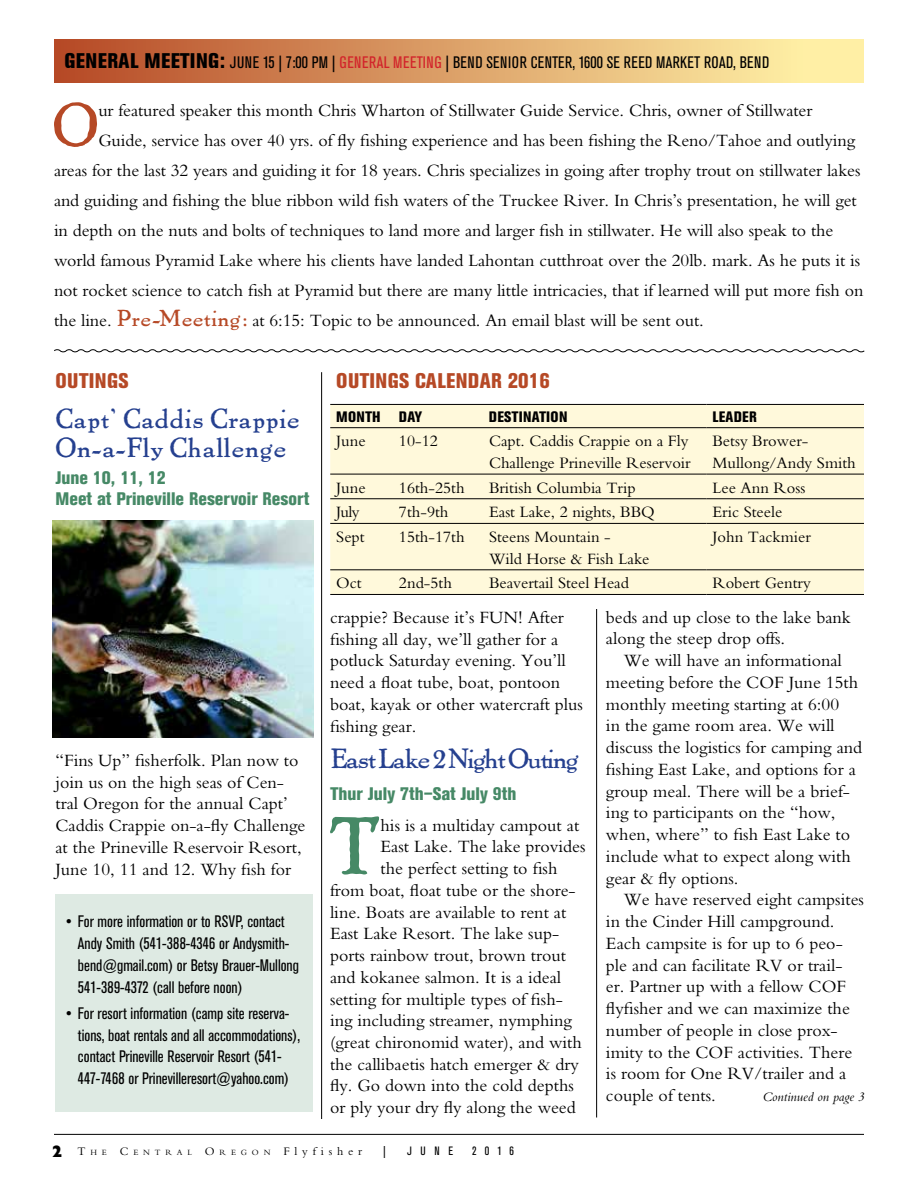
<style>
.page{position:relative;width:918px;height:1188px;background:#fff}
.page>*{position:absolute;margin:0;border:0;box-sizing:border-box;transform-origin:0 0}
.t1{font:78.15px "Pabst L";color:#468966}
.t2{font:59.4px "Pabst L";color:#b64926}
.t3{font:27px/28.5px "Pabst L";color:#25408f}
.t4{font:27px "Pabst L";letter-spacing:-.075em;color:#25408f}
.t5{font:800 condensed 21px "Akzidenz Grotesk BE";letter-spacing:.02em;color:#b64926}
.t6{font:800 condensed 21px "Akzidenz Grotesk BE";letter-spacing:.02em;color:#000}
.t7{font:18px/21.8px "Bembo";color:#000}
.t8{font:800 condensed 18px/21px "Akzidenz Grotesk BE";color:#468966}
.t9{font:condensed 16.5px/21.8px "Akzidenz Grotesk BE";color:#000}
.t10{font:16.5px/21.8px "Bembo";color:#000}
.t11{font:condensed 16.5px "Akzidenz Grotesk BE";letter-spacing:.02em;color:#000}
.t12{font:800 condensed 15px "Akzidenz Grotesk BE";letter-spacing:.02em;color:#000}
.t13{font:italic 13.5px "Bembo";color:#000}
.t14{font:condensed 12px "Akzidenz Grotesk BE";letter-spacing:.7em;color:#000}
.t15{font:8.4px "Bembo";letter-spacing:.57em;color:#000}
.s1{font-weight:800;font-size:21px;color:#b64926}
.s2{color:#d2232a}
.s3{font-family:"Pabst L";font-size:22.5px;color:#b64926}
.s4{font-family:"Gill Sans Extra Bold Display";font-size:16.5px}
.s5{font-size:12px}
</style>
<div class="page">
<hr style="left:54px;top:1134px;width:810px;height:1px;background:#000">
<div style="left:54px;top:39px;width:810px;height:43px;background:linear-gradient(to right,#b64926,#fffaad)"></div>
<svg style="left:54px;top:349px;width:811px;height:4px"></svg>
<div style="left:330px;top:405px;width:534px;height:189px;background:#fff9db"></div>
<hr style="left:330px;top:594px;width:63px;height:1px;background:#000">
<hr style="left:393px;top:594px;width:90px;height:1px;background:#000">
<hr style="left:483px;top:594px;width:223px;height:1px;background:#000">
<hr style="left:706px;top:594px;width:158px;height:1px;background:#000">
<hr style="left:330px;top:404px;width:63px;height:1px;background:#000">
<hr style="left:393px;top:404px;width:90px;height:1px;background:#000">
<hr style="left:483px;top:404px;width:223px;height:1px;background:#000">
<hr style="left:706px;top:404px;width:158px;height:1px;background:#000">
<hr style="left:330px;top:427px;width:63px;height:1px;background:#000">
<hr style="left:393px;top:427px;width:90px;height:1px;background:#000">
<hr style="left:483px;top:427px;width:223px;height:1px;background:#000">
<hr style="left:706px;top:427px;width:158px;height:1px;background:#000">
<hr style="left:330px;top:474px;width:63px;height:1px;background:#000">
<hr style="left:393px;top:474px;width:90px;height:1px;background:#000">
<hr style="left:483px;top:474px;width:223px;height:1px;background:#000">
<hr style="left:706px;top:474px;width:158px;height:1px;background:#000">
<hr style="left:330px;top:498px;width:63px;height:1px;background:#000">
<hr style="left:393px;top:498px;width:90px;height:1px;background:#000">
<hr style="left:483px;top:498px;width:223px;height:1px;background:#000">
<hr style="left:706px;top:498px;width:158px;height:1px;background:#000">
<hr style="left:330px;top:523px;width:63px;height:1px;background:#000">
<hr style="left:393px;top:523px;width:90px;height:1px;background:#000">
<hr style="left:483px;top:523px;width:223px;height:1px;background:#000">
<hr style="left:706px;top:523px;width:158px;height:1px;background:#000">
<hr style="left:330px;top:569px;width:63px;height:1px;background:#000">
<hr style="left:393px;top:569px;width:90px;height:1px;background:#000">
<hr style="left:483px;top:569px;width:223px;height:1px;background:#000">
<hr style="left:706px;top:569px;width:158px;height:1px;background:#000">
<hr style="left:321px;top:372px;width:1px;height:747px;background:#000">
<hr style="left:596px;top:609px;width:1px;height:509px;background:#000">
<img style="left:52px;top:520px;width:262px;height:218px">
<div style="left:56px;top:894px;width:257px;height:217px;background:#deeae3"></div>
<p class="t11" style="left:69px;top:53px;width:702px"><span class="s1">GENERAL MEETING</span> JUNE 15 | 7:00 PM | <span class="s2">GENERAL MEETING</span> | BEND SENIOR CENTER, 1600 SE REED MARKET ROAD, BEND</p>
<h2 class="t2" style="left:52px;top:86px;width:48px">O</h2>
<p class="t7" style="left:98px;top:99px;width:715px">ur featured speaker this month Chris Wharton of Stillwater Guide Service. Chris, owner of Stillwater</p>
<p class="t6" style="left:64px;top:49px;width:162px">GENERAL MEETING:</p>
<p class="t7" style="left:98px;top:129px;width:758px">Guide, service has over 40 yrs. of fly fishing experience and has been fishing the Reno/Tahoe and outlying</p>
<p class="t7" style="left:54px;top:159px;width:808px">areas for the last 32 years and guiding it for 18 years. Chris specializes in going after trophy trout on stillwater lakes</p>
<p class="t7" style="left:54px;top:189px;width:804px">and guiding and fishing the blue ribbon wild fish waters of the Truckee River. In Chris’s presentation, he will get</p>
<p class="t7" style="left:54px;top:219px;width:781px">in depth on the nuts and bolts of techniques to land more and larger fish in stillwater. He will also speak to the</p>
<p class="t7" style="left:54px;top:249px;width:808px">world famous Pyramid Lake where his clients have landed Lahontan cutthroat over the 20lb. mark. As he puts it is</p>
<p class="t7" style="left:54px;top:279px;width:811px">not rocket science to catch fish at Pyramid but there are many little intricacies, that if learned will put more fish on</p>
<p class="t7" style="left:54px;top:309px;width:651px">the line. <span class="s3">Pre-Meeting:</span> at 6:15: Topic to be announced. An email blast will be sent out.</p>
<p class="t5" style="left:56px;top:368px;width:75px">OUTINGS</p>
<h3 class="t3" style="left:56px;top:404px;width:246px">Capt’ Caddis Crappie<br>On-a-Fly Challenge</h3>
<p class="t8" style="left:56px;top:467px;width:255px">June 10, 11, 12<br>Meet at Prineville Reservoir Resort</p>
<p class="t7" style="left:56px;top:749px;width:252px">“Fins Up” fisherfolk. Plan now to join us on the high seas of Cen&shy;tral Oregon for the annual Capt’<br>Caddis Crappie on-a-fly Challenge at the Prineville Reservoir Resort,<br>June 10, 11 and 12. Why fish for</p>
<p class="t9" style="left:78px;top:911px;width:223px;text-indent:-12px">• For more information or to RSVP, contact Andy Smith (541-388-4346 or Andysmith&shy;bend@gmail.com) or Betsy Brauer-Mullong 541-389-4372 (call before noon)</p>
<p class="t9" style="left:78px;top:1003px;width:224px;text-indent:-12px">• For resort information (camp site reserva&shy;tions, boat rentals and all accommodations), contact Prineville Reservoir Resort (541- 447-7468 or Prinevilleresort@yahoo.com)</p>
<p class="t5" style="left:336px;top:368px;width:215px">OUTINGS CALENDAR 2016</p>
<p class="t12" style="left:336px;top:408px;width:88px">MONTH DAY</p>
<p class="t12" style="left:489px;top:408px;width:80px">DESTINATION</p>
<p class="t12" style="left:712px;top:408px;width:46px">LEADER</p>
<p class="t10" style="left:336px;top:430px;width:31px">June</p>
<p class="t10" style="left:399px;top:430px;width:40px">10-12</p>
<p class="t10" style="left:489px;top:430px;width:203px">Capt. Caddis Crappie on a Fly<br>Challenge Prineville Reservoir</p>
<p class="t10" style="left:712px;top:430px;width:145px">Betsy Brower-<br>Mullong/Andy Smith</p>
<p class="t10" style="left:336px;top:476px;width:31px">June</p>
<p class="t10" style="left:399px;top:476px;width:67px">16th-25th</p>
<p class="t10" style="left:489px;top:476px;width:148px">British Columbia Trip</p>
<p class="t10" style="left:712px;top:476px;width:94px">Lee Ann Ross</p>
<p class="t10" style="left:336px;top:501px;width:25px">July</p>
<p class="t10" style="left:399px;top:501px;width:51px">7th-9th</p>
<p class="t10" style="left:489px;top:501px;width:167px">East Lake, 2 nights, BBQ</p>
<p class="t10" style="left:712px;top:501px;width:71px">Eric Steele</p>
<p class="t10" style="left:336px;top:526px;width:30px">Sept</p>
<p class="t10" style="left:399px;top:526px;width:67px">15th-17th</p>
<p class="t10" style="left:489px;top:526px;width:162px">Steens Mountain -<br>Wild Horse &amp; Fish Lake</p>
<p class="t10" style="left:712px;top:526px;width:100px">John Tackmier</p>
<p class="t10" style="left:336px;top:572px;width:27px">Oct</p>
<p class="t10" style="left:399px;top:572px;width:54px">2nd-5th</p>
<p class="t10" style="left:489px;top:572px;width:142px">Beavertail Steel Head</p>
<p class="t10" style="left:712px;top:572px;width:100px">Robert Gentry</p>
<p class="t7" style="left:330px;top:606px;width:255px">crappie? Because it’s FUN! After fishing all day, we’ll gather for a potluck Saturday evening. You’ll need a float tube, boat, pontoon boat, kayak or other watercraft plus fishing gear.</p>
<h3 class="t4" style="left:330px;top:740px;width:250px">East Lake 2 Night Outing</h3>
<p class="t8" style="left:330px;top:783px;width:188px">Thur July 7th–Sat July 9th</p>
<h1 class="t1" style="left:329px;top:796px;width:54px">T</h1>
<p class="t7" style="left:381px;top:814px;width:200px">his is a multiday campout at</p>
<p class="t7" style="left:381px;top:835px;width:206px">East Lake. The lake provides</p>
<p class="t7" style="left:381px;top:857px;width:178px">the perfect setting to fish</p>
<p class="t7" style="left:330px;top:879px;width:247px">from boat, float tube or the shore-</p>
<p class="t7" style="left:330px;top:901px;width:238px">line. Boats are available to rent at</p>
<p class="t7" style="left:330px;top:922px;width:231px">East Lake Resort. The lake sup-</p>
<p class="t7" style="left:330px;top:944px;width:238px">ports rainbow trout, brown trout</p>
<p class="t7" style="left:330px;top:966px;width:233px">and kokanee salmon. It is a ideal</p>
<p class="t7" style="left:330px;top:988px;width:234px">setting for multiple types of fish-</p>
<p class="t7" style="left:330px;top:1009px;width:243px">ing including streamer, nymphing</p>
<p class="t7" style="left:330px;top:1031px;width:253px">(great chironomid water), and with</p>
<p class="t7" style="left:330px;top:1053px;width:250px">the callibaetis hatch emerger &amp; dry</p>
<p class="t7" style="left:330px;top:1075px;width:245px">fly. Go down into the cold depths</p>
<p class="t7" style="left:330px;top:1096px;width:247px">or ply your dry fly along the weed</p>
<p class="t7" style="left:606px;top:606px;width:246px">beds and up close to the lake bank along the steep drop offs.</p>
<p class="t7" style="left:606px;top:649px;width:258px;text-indent:18px">We will have an informational meeting before the COF June 15th monthly meeting starting at 6:00<br>in the game room area. We will discuss the logistics for camping and fishing East Lake, and options for a group meal. There will be a brief&shy;ing to participants on the “how, when, where” to fish East Lake to include what to expect along with gear &amp; fly options.</p>
<p class="t7" style="left:606px;top:889px;width:260px;text-indent:18px">We have reserved eight campsites in the Cinder Hill campground.<br>Each campsite is for up to 6 peo&shy;ple and can facilitate RV or trail&shy;er. Partner up with a fellow COF flyfisher and we can maximize the number of people in close prox&shy;imity to the COF activities. There is room for One RV/trailer and a couple of tents.</p>
<p class="t13" style="left:762px;top:1089px;width:104px">Continued on page 3</p>
<p class="t15" style="left:52px;top:1148px;width:311px"><span class="s4">2</span> <span class="s5">T</span>HE <span class="s5">C</span>ENTRAL <span class="s5">O</span>REGON <span class="s5">Flyfisher</span></p>
<p class="t14" style="left:383px;top:1145px;width:4px">|</p>
<p class="t14" style="left:407px;top:1145px;width:47px">JUNE</p>
<p class="t14" style="left:472px;top:1145px;width:43px">2016</p>
</div>
